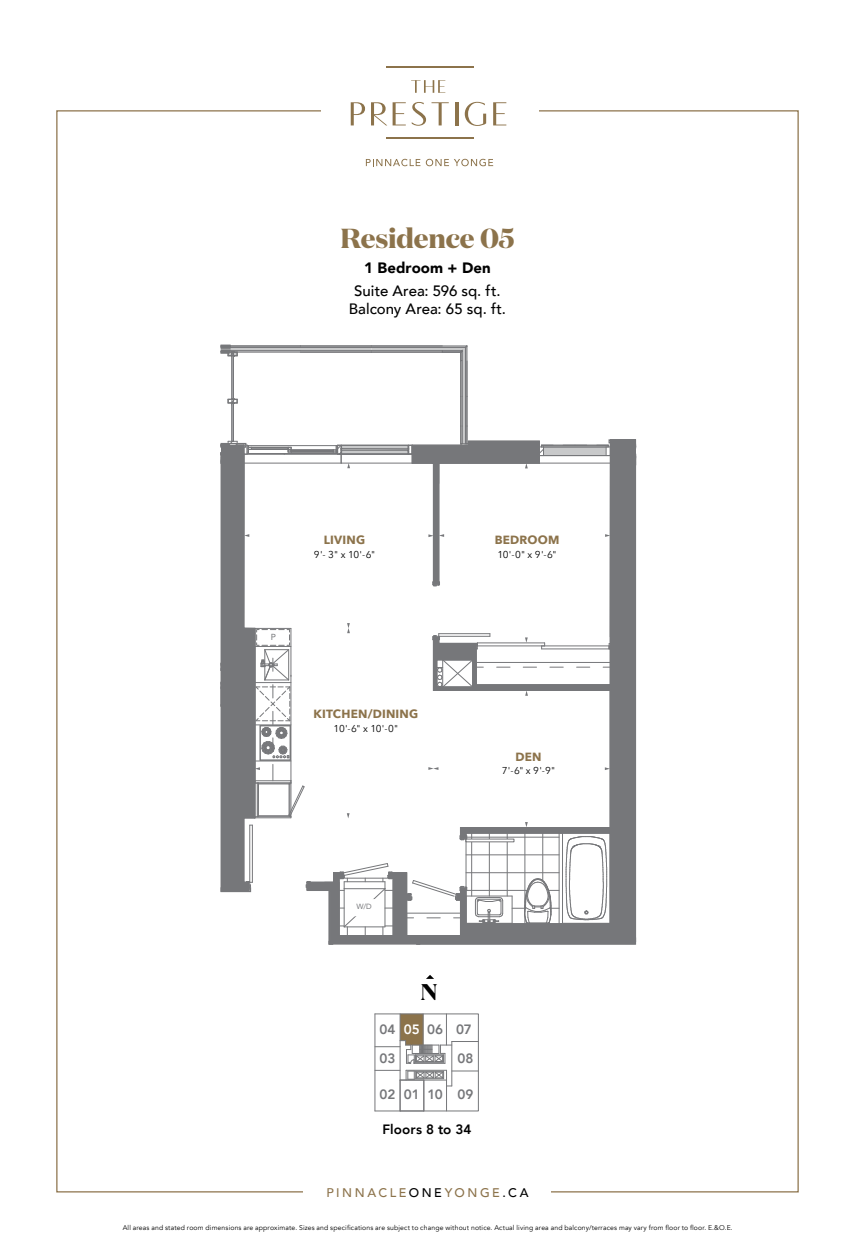
<style>
.page{position:relative;width:855px;height:1260px;background:#fff}
.page>*{position:absolute;margin:0;border:0;box-sizing:border-box;transform-origin:0 0}
.t1{font:700 27.5px "Domaine Display";letter-spacing:-.01em;color:#8c734b}
.t2{font:700 22.75px "Domaine Display";color:#000}
.t3{font:500 15px/17.5px "Avenir";color:#000;text-align:center}
.t4{font:900 15px "Avenir";letter-spacing:.005em;color:#000}
.t5{font:800 13.5px/29.8px "Avenir";letter-spacing:-.005em;color:#76777a;text-align:right}
.t6{font:800 13.5px "Avenir";letter-spacing:.005em;color:#000}
.t7{font:500 12.5px "Avenir";letter-spacing:.205em;color:#8c734b}
.t8{font:700 11.88px "Avenir Next";letter-spacing:.015em;color:#8c734b}
.t9{font:10px "Avenir Next";letter-spacing:-.03em;color:#000}
.t10{font:8.75px "Avenir";color:#76777a}
.t11{font:7.5px "Avenir";color:#76777a}
.t12{font:6.88px "Avenir";letter-spacing:.02em;color:#000}
.s1{color:#fff}
.s2{color:#000}
</style>
<div class="page">
<svg style="left:366px;top:159px;width:54px;height:7px"></svg>
<svg style="left:426px;top:159px;width:67px;height:7px"></svg>
<hr style="left:386px;top:66px;width:87px;height:2px;background:#8c734b">
<hr style="left:386px;top:137px;width:87px;height:2px;background:#8c734b">
<svg style="left:411px;top:80px;width:34px;height:13px"></svg>
<svg style="left:351px;top:102px;width:14px;height:23px"></svg>
<svg style="left:371px;top:102px;width:16px;height:23px"></svg>
<svg style="left:393px;top:102px;width:13px;height:23px"></svg>
<svg style="left:412px;top:102px;width:14px;height:24px"></svg>
<svg style="left:432px;top:102px;width:17px;height:23px"></svg>
<hr style="left:455px;top:102px;width:3px;height:23px;background:#8c734b">
<svg style="left:465px;top:102px;width:21px;height:24px"></svg>
<svg style="left:493px;top:102px;width:13px;height:23px"></svg>
<hr style="left:465px;top:396px;width:2px;height:30px;background:#c8c9ca">
<hr style="left:462px;top:396px;width:3px;height:30px;background:#c8c9ca">
<hr style="left:300px;top:347px;width:71px;height:4px;background:#c8c9ca">
<hr style="left:230px;top:351px;width:141px;height:1px;background:#c8c9ca">
<hr style="left:229px;top:347px;width:71px;height:4px;background:#c8c9ca">
<svg style="left:224px;top:440px;width:409px;height:183px"></svg>
<hr style="left:541px;top:445px;width:67px;height:1px;background:#76777a">
<hr style="left:544px;top:447px;width:62px;height:1px;background:#76777a">
<div style="left:609px;top:439px;width:27px;height:4px;border:1px solid #76777a"></div>
<hr style="left:467px;top:396px;width:1px;height:30px;background:#76777a">
<hr style="left:465px;top:396px;width:1px;height:30px;background:#76777a">
<hr style="left:462px;top:396px;width:1px;height:30px;background:#76777a">
<hr style="left:461px;top:396px;width:1px;height:30px;background:#76777a">
<hr style="left:300px;top:346px;width:71px;height:1px;background:#76777a">
<hr style="left:300px;top:347px;width:71px;height:1px;background:#76777a">
<hr style="left:300px;top:350px;width:71px;height:1px;background:#76777a">
<hr style="left:233px;top:352px;width:138px;height:1px;background:#76777a">
<hr style="left:229px;top:346px;width:71px;height:1px;background:#76777a">
<hr style="left:229px;top:347px;width:71px;height:1px;background:#76777a">
<hr style="left:229px;top:350px;width:71px;height:1px;background:#76777a">
<svg style="left:371px;top:346px;width:96px;height:50px"></svg>
<hr style="left:467px;top:346px;width:1px;height:50px;background:#76777a">
<hr style="left:465px;top:347px;width:1px;height:49px;background:#76777a">
<hr style="left:462px;top:361px;width:1px;height:35px;background:#76777a">
<hr style="left:461px;top:361px;width:1px;height:35px;background:#76777a">
<hr style="left:539px;top:455px;width:71px;height:1px;background:#76777a">
<hr style="left:539px;top:463px;width:71px;height:1px;background:#76777a">
<hr style="left:291px;top:451px;width:42px;height:1px;background:#76777a">
<hr style="left:291px;top:450px;width:42px;height:1px;background:#76777a">
<hr style="left:291px;top:452px;width:42px;height:1px;background:#76777a">
<hr style="left:251px;top:449px;width:37px;height:1px;background:#76777a">
<hr style="left:251px;top:447px;width:37px;height:1px;background:#76777a">
<hr style="left:248px;top:453px;width:88px;height:1px;background:#76777a">
<hr style="left:248px;top:445px;width:88px;height:1px;background:#76777a">
<svg style="left:284px;top:447px;width:8px;height:6px"></svg>
<hr style="left:244px;top:454px;width:97px;height:1px;background:#76777a">
<hr style="left:244px;top:463px;width:97px;height:1px;background:#76777a">
<svg style="left:221px;top:345px;width:17px;height:69px"></svg>
<div style="left:633px;top:457px;width:3px;height:485px;border:1px solid #76777a"></div>
<hr style="left:633px;top:440px;width:2px;height:504px;background:#76777a">
<hr style="left:610px;top:440px;width:25px;height:3px;background:#76777a">
<svg style="left:597px;top:441px;width:39px;height:24px"></svg>
<hr style="left:610px;top:441px;width:1px;height:244px;background:#76777a">
<svg style="left:539px;top:441px;width:14px;height:22px"></svg>
<hr style="left:468px;top:441px;width:71px;height:1px;background:#76777a">
<hr style="left:433px;top:463px;width:1px;height:121px;background:#76777a">
<svg style="left:433px;top:582px;width:7px;height:5px"></svg>
<hr style="left:439px;top:463px;width:1px;height:121px;background:#76777a">
<hr style="left:439px;top:463px;width:100px;height:1px;background:#76777a">
<hr style="left:244px;top:445px;width:1px;height:183px;background:#76777a">
<svg style="left:221px;top:441px;width:31px;height:23px"></svg>
<div style="left:221px;top:443px;width:25px;height:5px;border:1px solid #76777a"></div>
<hr style="left:221px;top:444px;width:3px;height:448px;background:#76777a">
<hr style="left:233px;top:352px;width:1px;height:89px;background:#76777a">
<hr style="left:232px;top:352px;width:1px;height:89px;background:#76777a">
<svg style="left:244px;top:534px;width:5px;height:3px"></svg>
<svg style="left:333px;top:426px;width:136px;height:57px"></svg>
<svg style="left:605px;top:534px;width:5px;height:3px"></svg>
<svg style="left:428px;top:534px;width:16px;height:3px"></svg>
<svg style="left:525px;top:464px;width:3px;height:4px"></svg>
<svg style="left:221px;top:623px;width:416px;height:322px"></svg>
<svg style="left:426px;top:975px;width:8px;height:4px"></svg>
<hr style="left:400px;top:1041px;width:1px;height:39px;background:#76777a">
<hr style="left:451px;top:1042px;width:1px;height:44px;background:#76777a">
<hr style="left:446px;top:1070px;width:1px;height:41px;background:#76777a">
<svg style="left:377px;top:1016px;width:100px;height:48px"></svg>
<div style="left:375px;top:1014px;width:104px;height:97px;border:1px solid #76777a"></div>
<hr style="left:423px;top:1080px;width:1px;height:31px;background:#76777a">
<svg style="left:375px;top:1070px;width:103px;height:17px"></svg>
<hr style="left:400px;top:1080px;width:1px;height:31px;background:#76777a">
<svg style="left:400px;top:1111px;width:24px;height:1px"></svg>
<h1 class="t1" style="left:340px;top:221px;width:176px">Residence 05</h1>
<h3 class="t4" style="left:364px;top:255px;width:128px">1 Bedroom + Den</h3>
<h3 class="t3" style="left:349px;top:282px;width:159px">Suite Area: 596 sq. ft.<br>Balcony Area: 65 sq. ft.</h3>
<p class="t10" style="left:271px;top:630px;width:7px">P</p>
<h3 class="t8" style="left:324px;top:529px;width:43px">LIVING</h3>
<h3 class="t9" style="left:314px;top:546px;width:63px">9'- 3" x 10'-6"</h3>
<h3 class="t8" style="left:313px;top:703px;width:106px">KITCHEN/DINING</h3>
<h3 class="t9" style="left:334px;top:720px;width:66px">10'-6" x 10'-0"</h3>
<h3 class="t8" style="left:495px;top:529px;width:66px">BEDROOM</h3>
<h3 class="t9" style="left:497px;top:546px;width:61px">10'-0" x 9'-6"</h3>
<h3 class="t8" style="left:515px;top:746px;width:28px">DEN</h3>
<h3 class="t9" style="left:502px;top:763px;width:55px">7'-6" x 9'-9"</h3>
<p class="t11" style="left:356px;top:900px;width:17px">W/D</p>
<h2 class="t2" style="left:421px;top:977px;width:18px">N</h2>
<h3 class="t5" style="left:379px;top:1014px;width:96px">04 <span class="s1">05</span> 06 07<br>08</h3>
<h3 class="t5" style="left:404px;top:1080px;width:71px">01 10 09</h3>
<h3 class="t5" style="left:380px;top:1044px;width:17px">03</h3>
<h3 class="t5" style="left:380px;top:1080px;width:17px">02</h3>
<h3 class="t6" style="left:383px;top:1119px;width:90px">Floors 8 to 34</h3>
<h3 class="t7" style="left:326px;top:1182px;width:204px">PINNACLE<span class="s2">ONE</span>YONGE<span class="s2">.CA</span></h3>
<p class="t12" style="left:123px;top:1223px;width:612px">All areas and stated room dimensions are approximate. Sizes and specifications are subject to change without notice. Actual living area and balcony/terraces may vary from floor to floor. E.&amp;O.E.</p>
</div>
